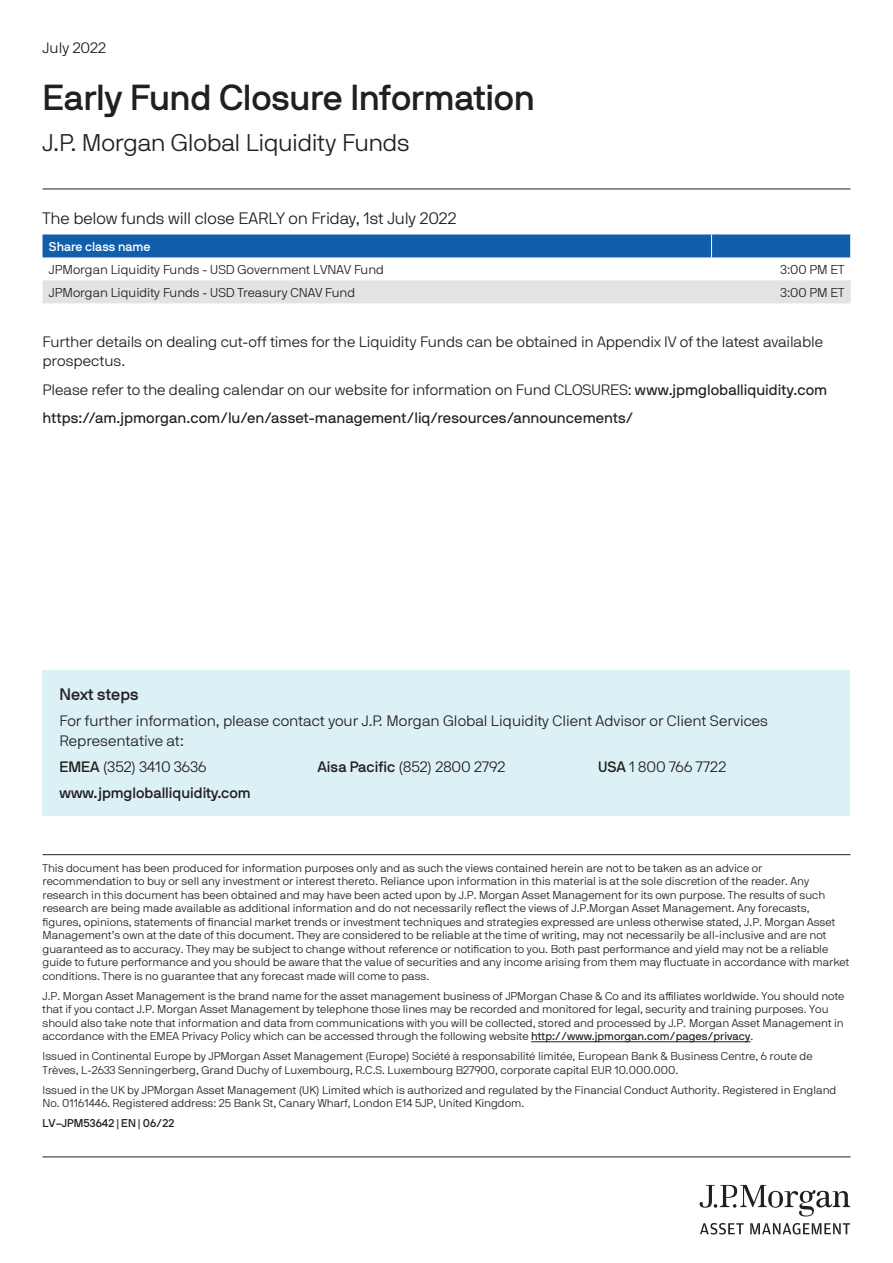
<style>
.page{position:relative;width:893px;height:1263px;background:#fff}
.page>*{position:absolute;margin:0;border:0;box-sizing:border-box;transform-origin:0 0}
.Document_Title_-_Med{font:36px "JPMAM Pro Med";letter-spacing:-.01em;color:#231f20}
.Document_Subheading{font:24px "JPMAM Pro Lig";letter-spacing:-.015em;color:#231f20}
.Subhead_-_12_14{font:16.5px "JPMAM Pro Lig";letter-spacing:-.01em;color:#231f20}
.Document_Date_-_Ligh{font:16.5px "JPMAM Pro Med";color:#231f20}
.Body_Light_-_10_13{font:15px/19.5px "JPMAM Pro Lig";letter-spacing:-.005em;color:#231f20}
.Document_Date_-_Ligh-2{font:15px/19.5px "JPMAM Pro Lig";color:#231f20}
.Body_Light_-_10_13-2{font:15px "JPMAM Pro Reg";color:#231f20}
.Document_Date_-_Ligh-3{font:15px "JPMAM Pro Med";color:#231f20}
.Document_Date_-_Ligh-4{font:12.75px "JPMAM Pro Lig";color:#231f20}
.Document_Date_-_Ligh-5{font:12.75px "JPMAM Pro Med";color:#fff}
.disclaimer_with_rule{font:11.25px/13.5px "JPMAM Pro Lig";color:#231f20}
.Disclaimer{font:11.25px/13.5px "JPMAM Pro Lig";color:#231f20}
.Product_code{font:11.25px "JPMAM Pro Med";color:#231f20}
.s1{font-family:"JPMAM Pro Reg"}
.s2{font-family:"JPMAM Pro Med"}
</style>
<div class="page">
<svg style="left:699px;top:1185px;width:151px;height:31px"></svg>
<svg style="left:700px;top:1223px;width:44px;height:11px"></svg>
<svg style="left:750px;top:1223px;width:100px;height:11px"></svg>
<hr style="left:43px;top:1157px;width:807px;height:1px;background:#231f20">
<hr style="left:43px;top:854px;width:807px;height:1px;background:#231f20">
<hr style="left:531px;top:1041px;width:219px;height:1px;background:#231f20">
<hr style="left:43px;top:189px;width:807px;height:1px;background:#231f20">
<div style="left:43px;top:280px;width:808px;height:23px;background:#e2e4e4"></div>
<div style="left:43px;top:234px;width:808px;height:23px;background:#115eac"></div>
<div style="left:43px;top:670px;width:807px;height:145px;background:#dcf1f5"></div>
<p class="Document_Date_-_Ligh-2" style="left:43px;top:38px;width:65px">July 2022</p>
<h1 class="Document_Title_-_Med" style="left:43px;top:77px;width:494px">Early Fund Closure Information</h1>
<h2 class="Document_Subheading" style="left:43px;top:129px;width:369px">J.P. Morgan Global Liquidity Funds</h2>
<h3 class="Subhead_-_12_14" style="left:43px;top:209px;width:415px">The below funds will close EARLY on Friday, 1st July 2022</h3>
<p class="Document_Date_-_Ligh-5" style="left:49px;top:239px;width:103px">Share class name</p>
<p class="Document_Date_-_Ligh-4" style="left:49px;top:262px;width:337px">JPMorgan Liquidity Funds - USD Government LVNAV Fund</p>
<p class="Document_Date_-_Ligh-4" style="left:780px;top:262px;width:65px">3:00 PM ET</p>
<p class="Document_Date_-_Ligh-4" style="left:49px;top:285px;width:308px">JPMorgan Liquidity Funds - USD Treasury CNAV Fund</p>
<p class="Document_Date_-_Ligh-4" style="left:780px;top:285px;width:65px">3:00 PM ET</p>
<p class="Body_Light_-_10_13" style="left:43px;top:331px;width:782px">Further details on dealing cut-off times for the Liquidity Funds can be obtained in Appendix IV of the latest available prospectus.</p>
<p class="Body_Light_-_10_13" style="left:43px;top:379px;width:786px">Please refer to the dealing calendar on our website for information on Fund CLOSURES: <span class="s1">www.jpmgloballiquidity.com</span></p>
<p class="Body_Light_-_10_13-2" style="left:43px;top:409px;width:593px">https://am.jpmorgan.com/lu/en/asset-management/liq/resources/announcements/</p>
<p class="Document_Date_-_Ligh" style="left:60px;top:685px;width:81px">Next steps</p>
<p class="Document_Date_-_Ligh-2" style="left:60px;top:711px;width:710px">For further information, please contact your J.P. Morgan Global Liquidity Client Advisor or Client Services<br>Representative at:</p>
<p class="Document_Date_-_Ligh-2" style="left:60px;top:757px;width:149px"><span class="s2">EMEA</span> (352) 3410 3636</p>
<p class="Document_Date_-_Ligh-2" style="left:318px;top:757px;width:189px"><span class="s2">Aisa Pacific</span> (852) 2800 2792</p>
<p class="Document_Date_-_Ligh-2" style="left:598px;top:757px;width:130px"><span class="s2">USA</span> 1 800 766 7722</p>
<p class="Document_Date_-_Ligh-3" style="left:60px;top:784px;width:193px">www.jpmgloballiquidity.com</p>
<p class="disclaimer_with_rule" style="left:43px;top:861px;width:808px">This document has been produced for information purposes only and as such the views contained herein are not to be taken as an advice or recommendation to buy or sell any investment or interest thereto. Reliance upon information in this material is at the sole discretion of the reader. Any research in this document has been obtained and may have been acted upon by J.P. Morgan Asset Management for its own purpose. The results of such research are being made available as additional information and do not necessarily reflect the views of J.P.Morgan Asset Management. Any forecasts, figures, opinions, statements of financial market trends or investment techniques and strategies expressed are unless otherwise stated, J.P. Morgan Asset Management’s own at the date of this document. They are considered to be reliable at the time of writing, may not necessarily be all-inclusive and are not guaranteed as to accuracy. They may be subject to change without reference or notification to you. Both past performance and yield may not be a reliable guide to future performance and you should be aware that the value of securities and any income arising from them may fluctuate in accordance with market conditions. There is no guarantee that any forecast made will come to pass.</p>
<p class="Disclaimer" style="left:43px;top:989px;width:803px">J.P. Morgan Asset Management is the brand name for the asset management business of JPMorgan Chase &amp; Co and its affiliates worldwide. You should note that if you contact J.P. Morgan Asset Management by telephone those lines may be recorded and monitored for legal, security and training purposes. You should also take note that information and data from communications with you will be collected, stored and processed by J.P. Morgan Asset Management in accordance with the EMEA Privacy Policy which can be accessed through the following website <span class="s1">http://www.jpmorgan.com/pages/privacy</span>.</p>
<p class="Disclaimer" style="left:43px;top:1049px;width:771px">Issued in Continental Europe by JPMorgan Asset Management (Europe) Société à responsabilité limitée, European Bank &amp; Business Centre, 6 route de<br>Trèves, L-2633 Senningerberg, Grand Duchy of Luxembourg, R.C.S. Luxembourg B27900, corporate capital EUR 10.000.000.</p>
<p class="Disclaimer" style="left:43px;top:1083px;width:795px">Issued in the UK by JPMorgan Asset Management (UK) Limited which is authorized and regulated by the Financial Conduct Authority. Registered in England<br>No. 01161446. Registered address: 25 Bank St, Canary Wharf, London E14 5JP, United Kingdom.</p>
<p class="Product_code" style="left:43px;top:1116px;width:133px">LV–JPM53642 | EN | 06/22</p>
</div>
